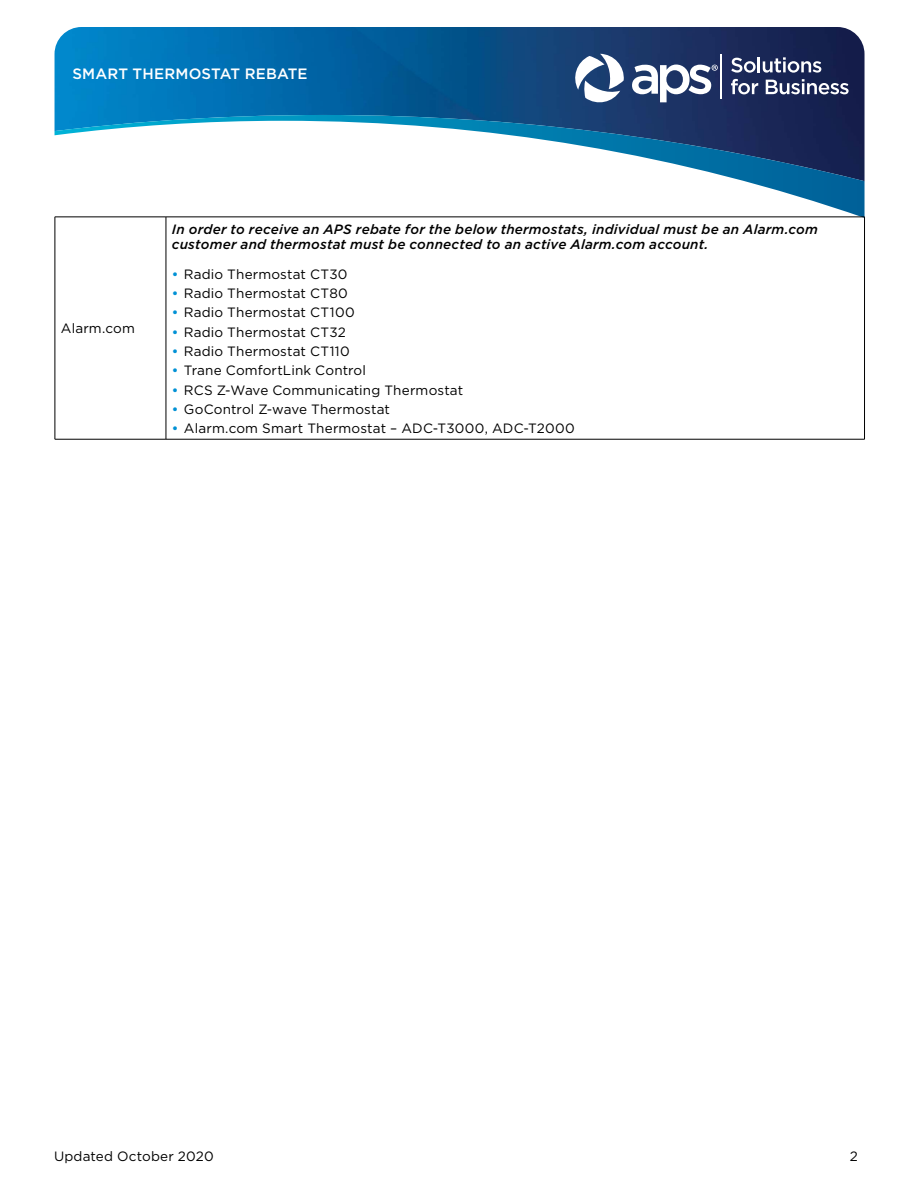
<style>
.page{position:relative;width:918px;height:1188px;background:#fff}
.page>*{position:absolute;margin:0;border:0;box-sizing:border-box;transform-origin:0 0}
.t1{font:500 15px "Gotham";letter-spacing:.01em;color:#fff}
.body{font:13.5px "Gotham";letter-spacing:.01em;color:#000}
.body-2{font:italic 500 13.5px/15px "Gotham";letter-spacing:.015em;color:#000}
.s1{font-weight:500;color:#0091d5}
</style>
<div class="page">
<img style="left:55px;top:27px;width:810px;height:88px">
<svg style="left:55px;top:115px;width:810px;height:102px"></svg>
<svg style="left:731px;top:57px;width:90px;height:16px"></svg>
<svg style="left:731px;top:79px;width:27px;height:15px"></svg>
<svg style="left:766px;top:79px;width:83px;height:15px"></svg>
<hr style="left:721px;top:54px;width:1px;height:44px;background:#fff">
<svg style="left:632px;top:65px;width:86px;height:37px"></svg>
<svg style="left:575px;top:54px;width:50px;height:48px"></svg>
<hr style="left:55px;top:217px;width:111px;height:1px;background:#000">
<hr style="left:55px;top:217px;width:1px;height:222px;background:#000">
<hr style="left:166px;top:217px;width:699px;height:1px;background:#000">
<hr style="left:166px;top:217px;width:1px;height:222px;background:#000">
<hr style="left:864px;top:217px;width:1px;height:222px;background:#000">
<hr style="left:55px;top:439px;width:111px;height:1px;background:#000">
<hr style="left:166px;top:439px;width:699px;height:1px;background:#000">
<p class="t1" style="left:72px;top:64px;width:237px">SMART THERMOSTAT REBATE</p>
<p class="body" style="left:61px;top:320px;width:76px">Alarm.com</p>
<p class="body-2" style="left:172px;top:221px;width:648px">In order to receive an APS rebate for the below thermostats, individual must be an Alarm.com customer and thermostat must be connected to an active Alarm.com account.</p>
<p class="body" style="left:172px;top:265px;width:177px"><span class="s1">•</span> Radio Thermostat CT30</p>
<p class="body" style="left:172px;top:285px;width:177px"><span class="s1">•</span> Radio Thermostat CT80</p>
<p class="body" style="left:172px;top:304px;width:184px"><span class="s1">•</span> Radio Thermostat CT100</p>
<p class="body" style="left:172px;top:323px;width:175px"><span class="s1">•</span> Radio Thermostat CT32</p>
<p class="body" style="left:172px;top:343px;width:179px"><span class="s1">•</span> Radio Thermostat CT110</p>
<p class="body" style="left:172px;top:362px;width:196px"><span class="s1">•</span> Trane ComfortLink Control</p>
<p class="body" style="left:172px;top:381px;width:293px"><span class="s1">•</span> RCS Z-Wave Communicating Thermostat</p>
<p class="body" style="left:172px;top:400px;width:220px"><span class="s1">•</span> GoControl Z-wave Thermostat</p>
<p class="body" style="left:172px;top:420px;width:404px"><span class="s1">•</span> Alarm.com Smart Thermostat – ADC-T3000, ADC-T2000</p>
<p class="body" style="left:54px;top:1147px;width:161px">Updated October 2020</p>
<p class="body" style="left:850px;top:1147px;width:10px">2</p>
</div>
